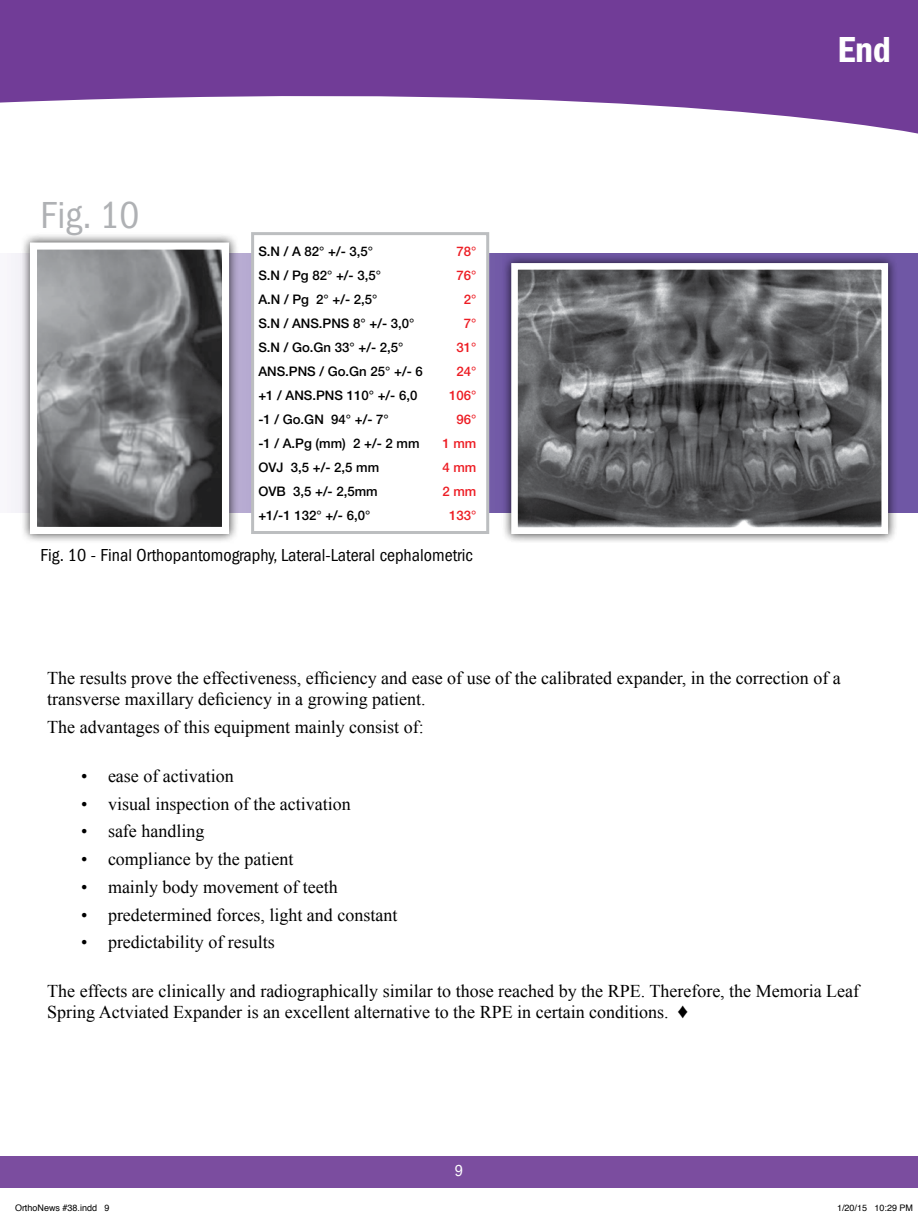
<style>
.page{position:relative;width:918px;height:1215px;background:#fff}
.page>*{position:absolute;margin:0;border:0;box-sizing:border-box;transform-origin:0 0}
.t1{font:condensed 39px "Franklin Gothic";color:#afb1b4}
.t2{font:600 condensed 37.5px "Franklin Gothic";color:#fff}
.t3{font:18px/21px "Times New Roman";color:#000}
.t4{font:condensed 18px "Franklin Gothic";color:#000}
.t5{font:condensed 16.5px "Franklin Gothic";color:#fff}
.t6{font:500 13.2px "Helvetica Neue";color:#000}
.t7{font:500 13.2px "Helvetica Neue";color:#ed1d24}
.t8{font:9px "Helvetica";color:#000}
.s1{font-size:21px}
</style>
<div class="page">
<div style="left:0;top:1156px;width:918px;height:32px;background:#7b4d9f"></div>
<svg style="left:0;top:0;width:918px;height:134px;fill:#713c97"></svg>
<svg style="left:11px;top:253px;width:907px;height:260px;fill:#735ca7"></svg>
<div style="left:251px;top:232px;width:238px;height:302px;background:#fff;border:3px solid #bcbec0"></div>
<div style="left:501px;top:253px;width:397px;height:291px;background:#000;opacity:.75"></div>
<img style="left:519px;top:271px;width:361px;height:255px">
<div style="left:511px;top:263px;width:377px;height:271px;border:7px solid #fff"></div>
<div style="left:20px;top:233px;width:219px;height:311px;background:#000;opacity:.75"></div>
<img style="left:38px;top:251px;width:183px;height:275px">
<div style="left:30px;top:243px;width:199px;height:291px;border:7px solid #fff"></div>
<h1 class="t1" style="left:40px;top:193px;width:101px">Fig. 10</h1>
<p class="t6" style="left:258px;top:244px;width:116px">S.N / A 82° +/- 3,5°</p>
<p class="t7" style="left:457px;top:244px;width:21px">78°</p>
<p class="t6" style="left:258px;top:268px;width:124px">S.N / Pg 82° +/- 3,5°</p>
<p class="t7" style="left:457px;top:268px;width:21px">76°</p>
<p class="t6" style="left:258px;top:292px;width:121px">A.N / Pg 2° +/- 2,5°</p>
<p class="t7" style="left:464px;top:292px;width:14px">2°</p>
<p class="t6" style="left:258px;top:316px;width:158px">S.N / ANS.PNS 8° +/- 3,0°</p>
<p class="t7" style="left:464px;top:316px;width:14px">7°</p>
<p class="t6" style="left:258px;top:340px;width:147px">S.N / Go.Gn 33° +/- 2,5°</p>
<p class="t7" style="left:457px;top:340px;width:21px">31°</p>
<p class="t6" style="left:258px;top:364px;width:166px">ANS.PNS / Go.Gn 25° +/- 6</p>
<p class="t7" style="left:457px;top:364px;width:21px">24°</p>
<p class="t6" style="left:258px;top:388px;width:161px">+1 / ANS.PNS 110° +/- 6,0</p>
<p class="t7" style="left:449px;top:388px;width:29px">106°</p>
<p class="t6" style="left:258px;top:412px;width:132px">-1 / Go.GN 94° +/- 7°</p>
<p class="t7" style="left:457px;top:412px;width:21px">96°</p>
<p class="t6" style="left:258px;top:436px;width:163px">-1 / A.Pg (mm) 2 +/- 2 mm</p>
<p class="t7" style="left:443px;top:436px;width:35px">1 mm</p>
<p class="t6" style="left:258px;top:460px;width:122px">OVJ 3,5 +/- 2,5 mm</p>
<p class="t7" style="left:443px;top:460px;width:35px">4 mm</p>
<p class="t6" style="left:258px;top:484px;width:121px">OVB 3,5 +/- 2,5mm</p>
<p class="t7" style="left:443px;top:484px;width:35px">2 mm</p>
<p class="t6" style="left:258px;top:508px;width:114px">+1/-1 132° +/- 6,0°</p>
<p class="t7" style="left:449px;top:508px;width:29px">133°</p>
<p class="t4" style="left:40px;top:545px;width:434px">Fig. 10 - Final Orthopantomography, Lateral-Lateral cephalometric</p>
<h2 class="t2" style="left:837px;top:28px;width:55px">End</h2>
<p class="t3" style="left:47px;top:668px;width:795px">The results prove the effectiveness, efficiency and ease of use of the calibrated expander, in the correction of a transverse maxillary deficiency in a growing patient.</p>
<p class="t3" style="left:47px;top:716px;width:378px">The advantages of this equipment mainly consist of:</p>
<p class="t3" style="left:81px;top:765px;width:154px">• ease of activation</p>
<p class="t3" style="left:81px;top:793px;width:271px">• visual inspection of the activation</p>
<p class="t3" style="left:81px;top:821px;width:125px">• safe handling</p>
<p class="t3" style="left:81px;top:848px;width:214px">• compliance by the patient</p>
<p class="t3" style="left:81px;top:876px;width:258px">• mainly body movement of teeth</p>
<p class="t3" style="left:81px;top:904px;width:318px">• predetermined forces, light and constant</p>
<p class="t3" style="left:81px;top:932px;width:195px">• predictability of results</p>
<p class="t3" style="left:47px;top:980px;width:814px">The effects are clinically and radiographically similar to those reached by the RPE. Therefore, the Memoria Leaf<br>Spring Actviated Expander is an excellent alternative to the RPE in certain conditions. <span class="s1">♦</span></p>
<p class="t5" style="left:455px;top:1162px;width:10px">9</p>
<p class="t8" style="left:15px;top:1200px;width:96px">OrthoNews #38.indd 9</p>
<p class="t8" style="left:837px;top:1200px;width:78px">1/20/15 10:29 PM</p>
</div>
